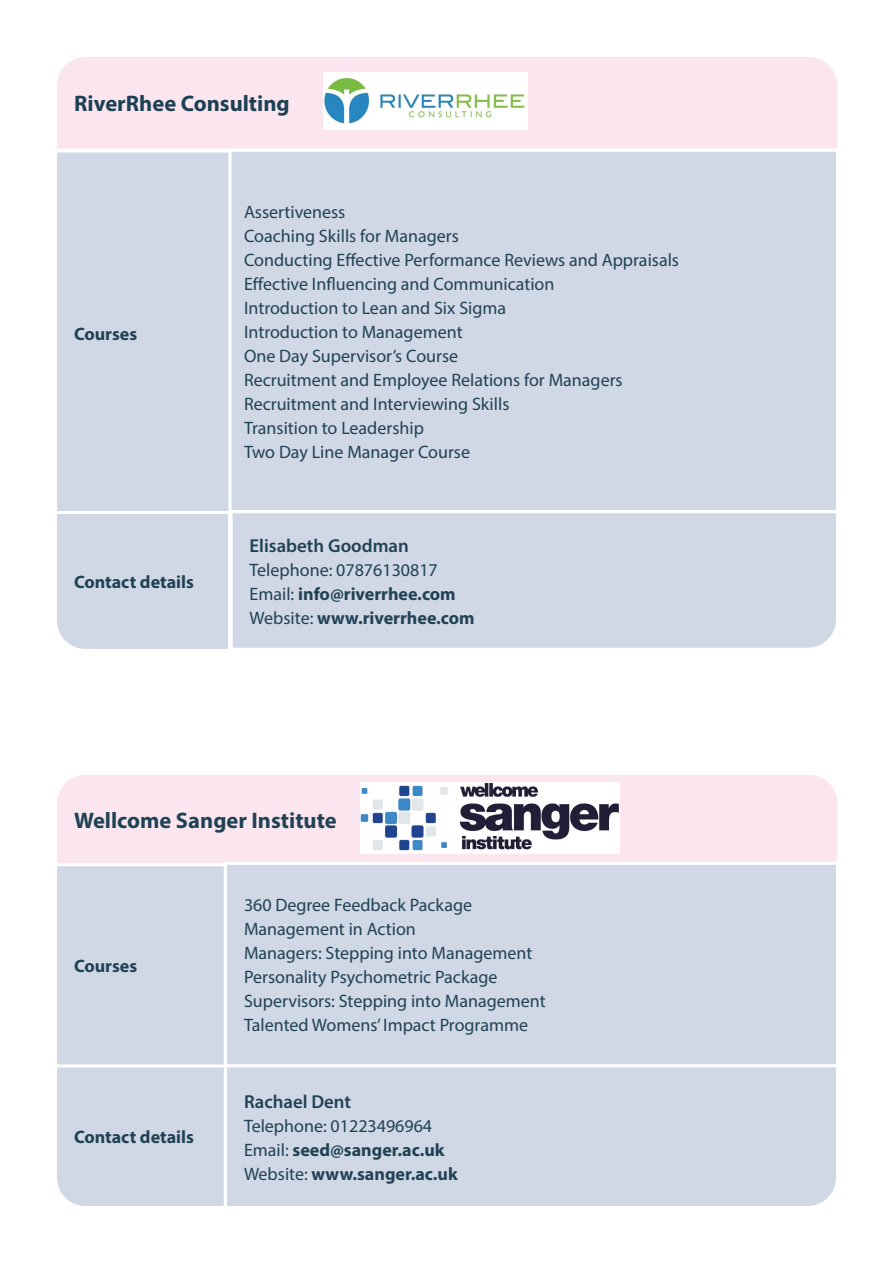
<style>
.page{position:relative;width:893px;height:1263px;background:#fff}
.page>*{position:absolute;margin:0;border:0;box-sizing:border-box;transform-origin:0 0}
.t1{font:700 22.5px "Myriad Pro";color:#204255}
.t2{font:700 22.5px "Myriad Pro";color:#1d4054}
.t3{font:600 18.75px "Myriad Pro";color:#204255}
.t4{font:18px "Myriad Pro";color:#204255}
.t5{font:700 18px "Myriad Pro";color:#204255}
.s1{font-weight:400}
</style>
<div class="page">
<div style="left:57px;top:57px;width:780px;height:92px;background:#fbe6ef"></div>
<img style="left:323px;top:72px;width:204px;height:57px">
<div style="left:225px;top:150px;width:612px;height:362px;background:#d0d7e5"></div>
<div style="left:56px;top:151px;width:174px;height:363px;background:#d0d7e5"></div>
<div style="left:54px;top:150px;width:177px;height:366px;border:3px solid #fff"></div>
<div style="left:233px;top:509px;width:604px;height:139px;background:#d0d7e5"></div>
<svg style="left:54px;top:509px;width:179px;height:140px;background:#d3d9e6"></svg>
<div style="left:57px;top:775px;width:780px;height:88px;background:#fbe6ef"></div>
<img style="left:360px;top:782px;width:259px;height:71px">
<div style="left:225px;top:863px;width:612px;height:203px;background:#d0d7e5"></div>
<div style="left:224px;top:862px;width:615px;height:205px;border:3px solid #fff"></div>
<div style="left:56px;top:865px;width:169px;height:201px;background:#d0d7e5"></div>
<div style="left:54px;top:863px;width:173px;height:205px;border:3px solid #fff"></div>
<div style="left:228px;top:1063px;width:611px;height:143px;background:#d0d7e5"></div>
<div style="left:54px;top:1063px;width:174px;height:143px;background:#d0d7e5"></div>
<p class="t2" style="left:74px;top:89px;width:217px">RiverRhee Consulting</p>
<p class="t5" style="left:74px;top:322px;width:65px">Courses</p>
<p class="t5" style="left:74px;top:570px;width:121px">Contact details</p>
<p class="t4" style="left:244px;top:201px;width:103px">Assertiveness</p>
<p class="t4" style="left:244px;top:225px;width:216px">Coaching Skills for Managers</p>
<p class="t4" style="left:244px;top:249px;width:437px">Conducting Effective Performance Reviews and Appraisals</p>
<p class="t4" style="left:244px;top:273px;width:312px">Effective Influencing and Communication</p>
<p class="t4" style="left:244px;top:297px;width:264px">Introduction to Lean and Six Sigma</p>
<p class="t4" style="left:244px;top:321px;width:220px">Introduction to Management</p>
<p class="t4" style="left:244px;top:345px;width:216px">One Day Supervisor’s Course</p>
<p class="t4" style="left:244px;top:369px;width:380px">Recruitment and Employee Relations for Managers</p>
<p class="t4" style="left:244px;top:393px;width:267px">Recruitment and Interviewing Skills</p>
<p class="t4" style="left:244px;top:417px;width:181px">Transition to Leadership</p>
<p class="t4" style="left:244px;top:441px;width:228px">Two Day Line Manager Course</p>
<p class="t3" style="left:250px;top:533px;width:161px">Elisabeth Goodman</p>
<p class="t4" style="left:250px;top:558px;width:190px">Telephone: 07876130817</p>
<p class="t5" style="left:250px;top:582px;width:208px"><span class="s1">Email:</span> info@riverrhee.com</p>
<p class="t5" style="left:250px;top:606px;width:227px"><span class="s1">Website:</span> www.riverrhee.com</p>
<p class="t1" style="left:74px;top:805px;width:264px">Wellcome Sanger Institute</p>
<p class="t5" style="left:74px;top:954px;width:65px">Courses</p>
<p class="t5" style="left:74px;top:1125px;width:121px">Contact details</p>
<p class="t4" style="left:244px;top:894px;width:230px">360 Degree Feedback Package</p>
<p class="t4" style="left:244px;top:918px;width:173px">Management in Action</p>
<p class="t4" style="left:244px;top:942px;width:290px">Managers: Stepping into Management</p>
<p class="t4" style="left:244px;top:966px;width:255px">Personality Psychometric Package</p>
<p class="t4" style="left:244px;top:990px;width:303px">Supervisors: Stepping into Management</p>
<p class="t4" style="left:244px;top:1014px;width:286px">Talented Womens’ Impact Programme</p>
<p class="t3" style="left:244px;top:1089px;width:109px">Rachael Dent</p>
<p class="t4" style="left:244px;top:1114px;width:190px">Telephone: 01223496964</p>
<p class="t5" style="left:244px;top:1138px;width:202px"><span class="s1">Email:</span> seed@sanger.ac.uk</p>
<p class="t5" style="left:244px;top:1162px;width:215px"><span class="s1">Website:</span> www.sanger.ac.uk</p>
</div>
